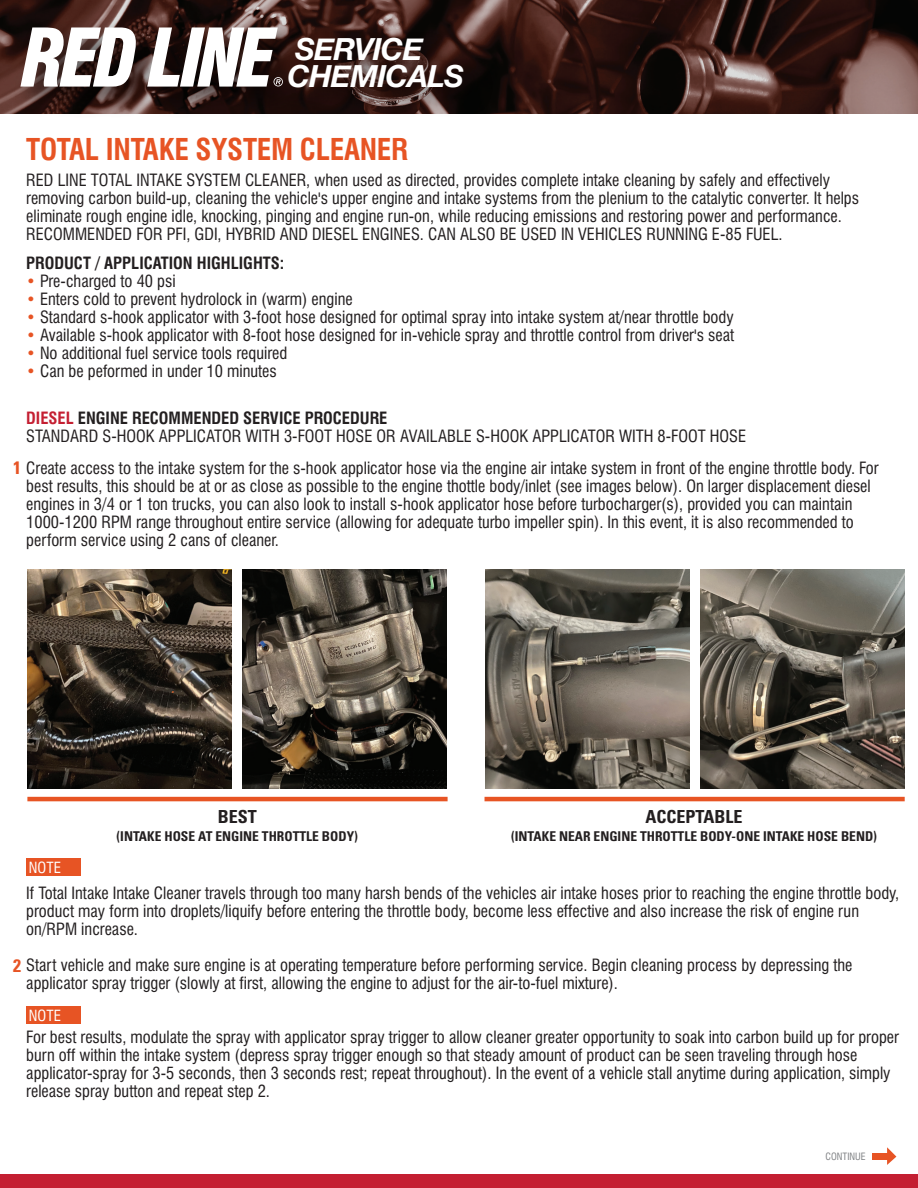
<style>
.page{position:relative;width:918px;height:1188px;background:#fff}
.page>*{position:absolute;margin:0;border:0;box-sizing:border-box;transform-origin:0 0}
.t1{font:italic 700 30.45px/26.2px "Helvetica Neue";letter-spacing:-.025em;color:#fff}
.t2{font:700 condensed 29.25px "Swiss 721 BT";letter-spacing:-.01em;color:#e75424}
.t3{font:700 condensed 18px "Univers";color:#231f20}
.t4{font:condensed 16.5px/18px "Swiss 721 BT";color:#231f20}
.t5{font:700 condensed 16.5px "Swiss 721 BT";color:#231f20}
.t6{font:condensed 15px "Swiss 721 BT";color:#fff}
.t7{font:700 condensed 13.5px "Univers";color:#231f20}
.t8{font:condensed 9.75px "Swiss 721 BT";color:#808285}
.s1{color:#e75424}
.s2{font-weight:700;color:#c41f32}
.s3{font-weight:700}
.s4{font-family:"Univers";font-weight:700;font-size:18px;color:#e75424}
</style>
<div class="page">
<img style="left:0;top:0;width:918px;height:114px">
<div style="left:0;top:1175px;width:918px;height:13px;background:#c41f32"></div>
<img style="left:7px;top:14px;width:493px;height:100px">
<svg style="left:20px;top:27px;width:116px;height:60px"></svg>
<svg style="left:147px;top:27px;width:136px;height:60px"></svg>
<img style="left:27px;top:569px;width:205px;height:219px">
<img style="left:242px;top:569px;width:205px;height:219px">
<img style="left:485px;top:569px;width:205px;height:219px">
<img style="left:700px;top:569px;width:205px;height:219px">
<hr style="left:27px;top:797px;width:421px;height:4px;background:#e75424">
<hr style="left:485px;top:797px;width:420px;height:4px;background:#e75424">
<div style="left:26px;top:858px;width:55px;height:18px;background:#e75424"></div>
<div style="left:26px;top:1006px;width:55px;height:18px;background:#e75424"></div>
<div style="left:872px;top:1153px;width:15px;height:6px;background:#e75424"></div>
<svg style="left:887px;top:1147px;width:9px;height:18px"></svg>
<h1 class="t1" style="left:287px;top:37px;width:178px">SERVICE<br>CHEMICALS</h1>
<h2 class="t2" style="left:26px;top:132px;width:383px">TOTAL INTAKE SYSTEM CLEANER</h2>
<p class="t4" style="left:26px;top:171px;width:834px">RED LINE TOTAL INTAKE SYSTEM CLEANER, when used as directed, provides complete intake cleaning by safely and effectively removing carbon build-up, cleaning the vehicle's upper engine and intake systems from the plenium to the catalytic converter. It helps eliminate rough engine idle, knocking, pinging and engine run-on, while reducing emissions and restoring power and performance.<br>RECOMMENDED FOR PFI, GDI, HYBRID AND DIESEL ENGINES. CAN ALSO BE USED IN VEHICLES RUNNING E-85 FUEL.</p>
<p class="t5" style="left:26px;top:254px;width:260px">PRODUCT / APPLICATION HIGHLIGHTS:</p>
<p class="t4" style="left:26px;top:272px;width:151px"><span class="s1">•</span> Pre-charged to 40 psi</p>
<p class="t4" style="left:26px;top:290px;width:328px"><span class="s1">•</span> Enters cold to prevent hydrolock in (warm) engine</p>
<p class="t4" style="left:26px;top:308px;width:709px"><span class="s1">•</span> Standard s-hook applicator with 3-foot hose designed for optimal spray into intake system at/near throttle body</p>
<p class="t4" style="left:26px;top:326px;width:709px"><span class="s1">•</span> Available s-hook applicator with 8-foot hose designed for in-vehicle spray and throttle control from driver's seat</p>
<p class="t4" style="left:26px;top:344px;width:263px"><span class="s1">•</span> No additional fuel service tools required</p>
<p class="t4" style="left:26px;top:362px;width:252px"><span class="s1">•</span> Can be peformed in under 10 minutes</p>
<p class="t4" style="left:26px;top:409px;width:721px"><span class="s2">DIESEL</span> <span class="s3">ENGINE RECOMMENDED SERVICE PROCEDURE<br></span>STANDARD S-HOOK APPLICATOR WITH 3-FOOT HOSE OR AVAILABLE S-HOOK APPLICATOR WITH 8-FOOT HOSE</p>
<p class="t4" style="left:13px;top:459px;width:867px"><span class="s4">1</span> Create access to the intake system for the s-hook applicator hose via the engine air intake system in front of the engine throttle body. For</p>
<p class="t4" style="left:26px;top:477px;width:846px">best results, this should be at or as close as possible to the engine thottle body/inlet (see images below). On larger displacement diesel engines in 3/4 or 1 ton trucks, you can also look to install s-hook applicator hose before turbocharger(s), provided you can maintain 1000-1200 RPM range throughout entire service (allowing for adequate turbo impeller spin). In this event, it is also recommended to perform service using 2 cans of cleaner.</p>
<p class="t6" style="left:29px;top:858px;width:34px">NOTE</p>
<p class="t3" style="left:218px;top:806px;width:41px">BEST</p>
<p class="t7" style="left:117px;top:828px;width:243px">(INTAKE HOSE AT ENGINE THROTTLE BODY)</p>
<p class="t3" style="left:646px;top:806px;width:98px">ACCEPTABLE</p>
<p class="t7" style="left:511px;top:828px;width:367px">(INTAKE NEAR ENGINE THROTTLE BODY-ONE INTAKE HOSE BEND)</p>
<p class="t4" style="left:26px;top:884px;width:875px">If Total Intake Intake Cleaner travels through too many harsh bends of the vehicles air intake hoses prior to reaching the engine throttle body, product may form into droplets/liquify before entering the throttle body, become less effective and also increase the risk of engine run on/RPM increase.</p>
<p class="t4" style="left:26px;top:956px;width:828px;text-indent:-13px"><span class="s4">2</span> Start vehicle and make sure engine is at operating temperature before performing service. Begin cleaning process by depressing the applicator spray trigger (slowly at first, allowing the engine to adjust for the air-to-fuel mixture).</p>
<p class="t4" style="left:26px;top:1028px;width:874px">For best results, modulate the spray with applicator spray trigger to allow cleaner greater opportunity to soak into carbon build up for proper burn off within the intake system (depress spray trigger enough so that steady amount of product can be seen traveling through hose applicator-spray for 3-5 seconds, then 3 seconds rest; repeat throughout). In the event of a vehicle stall anytime during application, simply release spray button and repeat step 2.</p>
<p class="t6" style="left:29px;top:1006px;width:34px">NOTE</p>
<p class="t8" style="left:826px;top:1151px;width:42px">CONTINUE</p>
</div>
